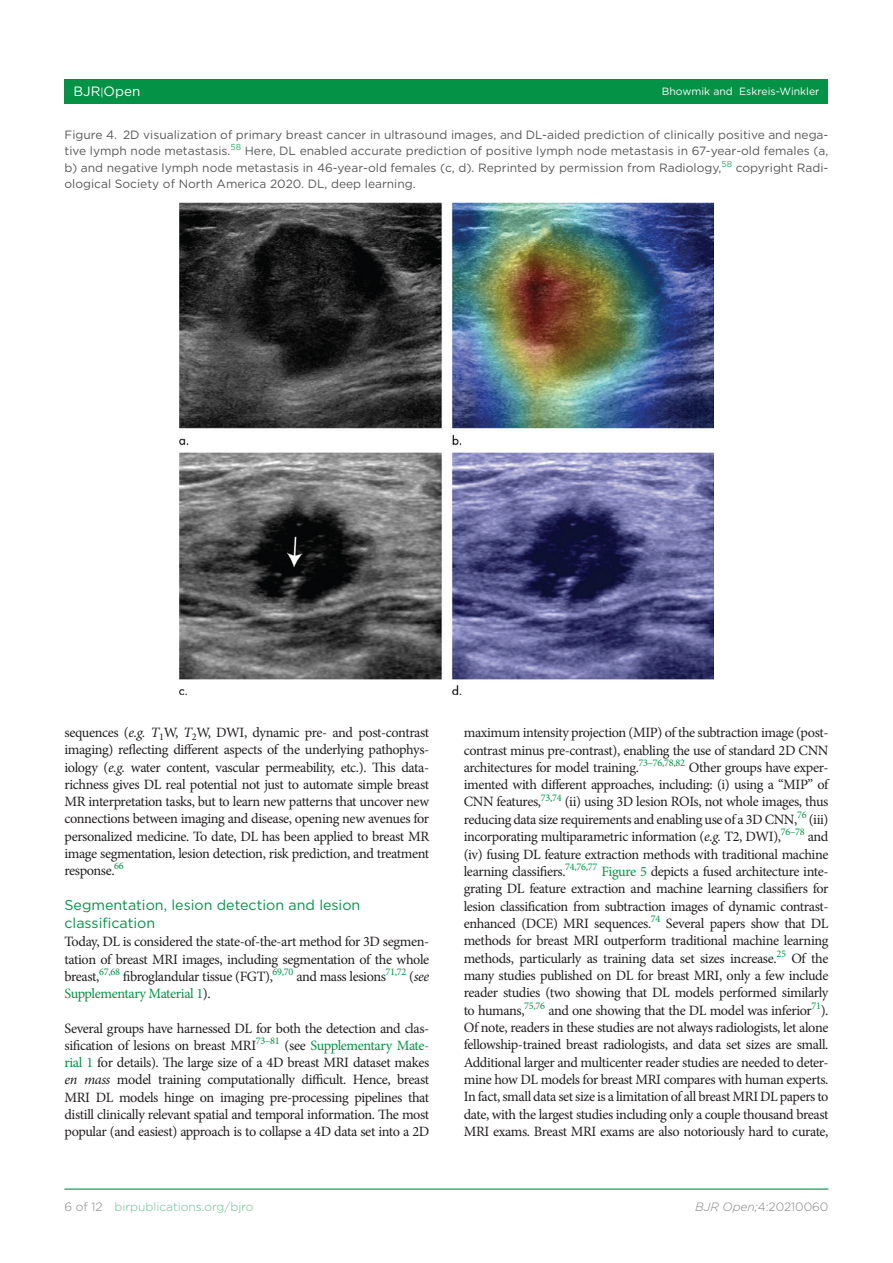
<style>
.page{position:relative;width:893px;height:1263px;background:#fff}
.page>*{position:absolute;margin:0;border:0;box-sizing:border-box;transform-origin:0 0}
.t1{font:14.25px/17.4px "Minion Pro";letter-spacing:-.03em;color:#231f20;text-align:justify}
.t2{font:14.25px/18.8px "Gotham";color:#039246}
.t3{font:13.5px "Gotham";color:#fff}
.t4{font:12px/16.5px "Gotham";color:#57585a;text-align:justify}
.t5{font:300 12px "Gotham";color:#68be90}
.t6{font:300 12px "Gotham";color:#808285}
.t7{font:10.5px "Gotham";color:#fff}
.s1{font-size:10.5px}
.s2{font-style:italic}
.s3{color:#039246}
.s4{color:#808285}
</style>
<div class="page">
<hr style="left:64px;top:1188px;width:764px;height:2px;background:#039246">
<div style="left:64px;top:79px;width:764px;height:24px;background:#039246"></div>
<img style="left:179px;top:202px;width:535px;height:493px">
<p class="t3" style="left:74px;top:82px;width:68px">BJR<span class="s1">|</span>Open</p>
<p class="t7" style="left:662px;top:85px;width:159px">Bhowmik and Eskreis-Winkler</p>
<p class="t4" style="left:64px;top:126px;width:765px">Figure 4. 2D visualization of primary breast cancer in ultrasound images, and DL-aided prediction of clinically positive and nega&shy;tive lymph node metastasis.<sup>58</sup> Here, DL enabled accurate prediction of positive lymph node metastasis in 67-year-old females (a, b) and negative lymph node metastasis in 46-year-old females (c, d). Reprinted by permission from Radiology,<sup>58</sup> copyright Radi&shy;ological Society of North America 2020. DL, deep learning.</p>
<p class="t1" style="left:64px;top:724px;width:366px">sequences (<span class="s2">e.g. T</span><sub>1</sub>W, <span class="s2">T</span><sub>2</sub>W, DWI, dynamic pre- and post-contrast imaging) reflecting different aspects of the underlying pathophys&shy;iology (<span class="s2">e.g.</span> water content, vascular permeability, etc.). This data&shy;richness gives DL real potential not just to automate simple breast MR interpretation tasks, but to learn new patterns that uncover new connections between imaging and disease, opening new avenues for personalized medicine. To date, DL has been applied to breast MR image segmentation, lesion detection, risk prediction, and treatment response.<sup>66</sup></p>
<p class="t2" style="left:64px;top:895px;width:297px">Segmentation, lesion detection and lesion classification</p>
<p class="t1" style="left:64px;top:933px;width:366px">Today, DL is considered the state-of-the-art method for 3D segmen&shy;tation of breast MRI images, including segmentation of the whole breast,<sup>67,68</sup> fibroglandular tissue (FGT),<sup>69,70</sup> and mass lesions<sup>71,72</sup> (<span class="s2">see </span><span class="s3">Supplementary Material 1</span>).</p>
<p class="t1" style="left:65px;top:1019px;width:366px">Several groups have harnessed DL for both the detection and clas&shy;sification of lesions on breast MRI<sup>73–81</sup> (see <span class="s3">Supplementary Mate&shy;rial 1</span> for details). The large size of a 4D breast MRI dataset makes <span class="s2">en mass</span> model training computationally difficult. Hence, breast MRI DL models hinge on imaging pre-processing pipelines that distill clinically relevant spatial and temporal information. The most popular (and easiest) approach is to collapse a 4D data set into a 2D</p>
<p class="t1" style="left:464px;top:724px;width:366px">maximum intensity projection (MIP) of the subtraction image (post&shy;contrast minus pre-contrast), enabling the use of standard 2D CNN architectures for model training.<sup>73–76,78,82</sup> Other groups have exper&shy;imented with different approaches, including: (i) using a “MIP” of CNN features,<sup>73,74</sup> (ii) using 3D lesion ROIs, not whole images, thus reducing data size requirements and enabling use of a 3D CNN,<sup>76</sup> (iii) incorporating multiparametric information (<span class="s2">e.g.</span> T2, DWI),<sup>76–78</sup> and (iv) fusing DL feature extraction methods with traditional machine learning classifiers.<sup>74,76,77</sup> <span class="s3">Figure 5</span> depicts a fused architecture inte&shy;grating DL feature extraction and machine learning classifiers for lesion classification from subtraction images of dynamic contrast&shy;enhanced (DCE) MRI sequences.<sup>74</sup> Several papers show that DL methods for breast MRI outperform traditional machine learning methods, particularly as training data set sizes increase.<sup>25</sup> Of the many studies published on DL for breast MRI, only a few include reader studies (two showing that DL models performed similarly to humans,<sup>75,76</sup> and one showing that the DL model was inferior<sup>71</sup>).<br>Of note, readers in these studies are not always radiologists, let alone fellowship-trained breast radiologists, and data set sizes are small.<br>Additional larger and multicenter reader studies are needed to deter&shy;mine how DL models for breast MRI compares with human experts.<br>In fact, small data set size is a limitation of all breast MRI DL papers to date, with the largest studies including only a couple thousand breast MRI exams. Breast MRI exams are also notoriously hard to curate,</p>
<p class="t5" style="left:64px;top:1199px;width:191px"><span class="s4">6 of 12</span> birpublications.org/bjro</p>
<p class="t6" style="left:695px;top:1199px;width:135px"><span class="s2">BJR Open;</span>4:20210060</p>
</div>
